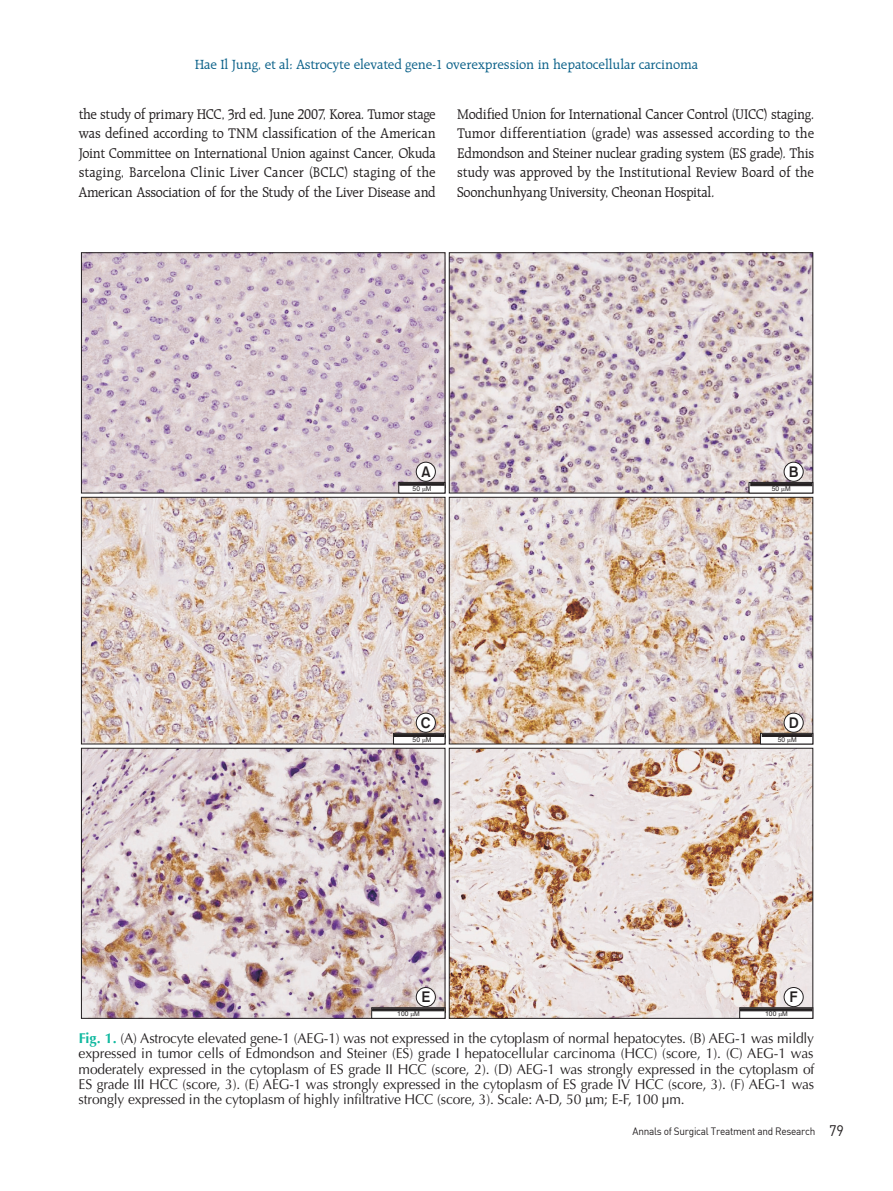
<style>
.page{position:relative;width:893px;height:1191px;background:#fff}
.page>*{position:absolute;margin:0;border:0;box-sizing:border-box;transform-origin:0 0}
.t1{font:15px/19.5px "Raleigh BT";letter-spacing:-.025em;color:#231f20;text-align:justify;scale:.94 1}
.t2{font:15px "Gothic 725 BT Bold A";color:#231f20}
.t3{font:14.25px/15px "Optima LT Std";letter-spacing:-.01em;color:#231f20;text-align:justify}
.t4{font:14.25px "Raleigh BT";letter-spacing:-.01em;color:#0b6189}
.t5{font:10.5px "Dinreg";letter-spacing:-.025em;color:#231f20;scale:.95 1}
.t6{font:6.75px "Arial";color:#231f20}
.s1{font-weight:700;color:#11b9a0}
.s2{font-size:15px}
</style>
<div class="page">
<img style="left:81px;top:252px;width:732px;height:766px">
<svg style="left:398px;top:482px;width:47px;height:11px"></svg>
<hr style="left:399px;top:483px;width:45px;height:2px;background:#231f20">
<svg style="left:749px;top:482px;width:64px;height:11px"></svg>
<div style="left:751px;top:483px;width:61px;height:3px;background:#231f20;border:1px solid #231f20"></div>
<svg style="left:393px;top:733px;width:52px;height:11px"></svg>
<svg style="left:760px;top:733px;width:53px;height:11px"></svg>
<hr style="left:394px;top:734px;width:50px;height:2px;background:#231f20">
<svg style="left:371px;top:1007px;width:74px;height:11px"></svg>
<svg style="left:739px;top:1007px;width:74px;height:11px"></svg>
<div style="left:740px;top:1008px;width:72px;height:3px;background:#231f20;border:1px solid #231f20"></div>
<div style="left:372px;top:1008px;width:72px;height:3px;background:#231f20;border:1px solid #231f20"></div>
<hr style="left:762px;top:734px;width:50px;height:2px;background:#231f20">
<svg style="left:422px;top:488px;width:4px;height:4px"></svg>
<svg style="left:781px;top:488px;width:4px;height:4px"></svg>
<svg style="left:422px;top:739px;width:4px;height:4px"></svg>
<svg style="left:788px;top:739px;width:3px;height:4px"></svg>
<svg style="left:411px;top:1013px;width:3px;height:4px"></svg>
<svg style="left:779px;top:1013px;width:3px;height:4px"></svg>
<p class="t4" style="left:195px;top:56px;width:505px">Hae Il Jung, et al: Astrocyte elevated gene-1 overexpression in hepatocellular carcinoma</p>
<p class="t1" style="left:79px;top:104px;width:382px">the study of primary HCC, 3rd ed. June 2007, Korea. Tumor stage was defined according to TNM classification of the American Joint Committee on International Union against Cancer, Okuda staging, Barcelona Clinic Liver Cancer (BCLC) staging of the American Association of for the Study of the Liver Disease and</p>
<p class="t1" style="left:457px;top:104px;width:381px">Modified Union for International Cancer Control (UICC) staging.<br>Tumor differentiation (grade) was assessed according to the Edmondson and Steiner nuclear grading system (ES grade). This study was approved by the Institutional Review Board of the Soonchunhyang University, Cheonan Hospital.</p>
<p class="t2" style="left:421px;top:463px;width:11px">A</p>
<p class="t2" style="left:789px;top:463px;width:11px">B</p>
<p class="t6" style="left:413px;top:486px;width:20px">50 M</p>
<p class="t6" style="left:772px;top:486px;width:20px">50 M</p>
<p class="t2" style="left:421px;top:714px;width:11px">C</p>
<p class="t2" style="left:789px;top:714px;width:12px">D</p>
<p class="t6" style="left:413px;top:737px;width:20px">50 M</p>
<p class="t6" style="left:778px;top:737px;width:20px">50 M</p>
<p class="t2" style="left:421px;top:988px;width:11px">E</p>
<p class="t2" style="left:789px;top:988px;width:10px">F</p>
<p class="t6" style="left:397px;top:1011px;width:24px">100 M</p>
<p class="t6" style="left:765px;top:1011px;width:24px">100 M</p>
<p class="t3" style="left:79px;top:1031px;width:737px"><span class="s1">Fig. 1.</span> (A) Astrocyte elevated gene-1 (AEG-1) was not expressed in the cytoplasm of normal hepatocytes. (B) AEG-1 was mildly expressed in tumor cells of Edmondson and Steiner (ES) grade I hepatocellular carcinoma (HCC) (score, 1). (C) AEG-1 was moderately expressed in the cytoplasm of ES grade II HCC (score, 2). (D) AEG-1 was strongly expressed in the cytoplasm of ES grade III HCC (score, 3). (E) AEG-1 was strongly expressed in the cytoplasm of ES grade IV HCC (score, 3). (F) AEG-1 was strongly expressed in the cytoplasm of highly infiltrative HCC (score, 3). Scale: A-D, 50 m; E-F, 100 μm.</p>
<p class="t5" style="left:633px;top:1124px;width:224px">Annals of Surgical Treatment and Research <span class="s2">79</span></p>
</div>
